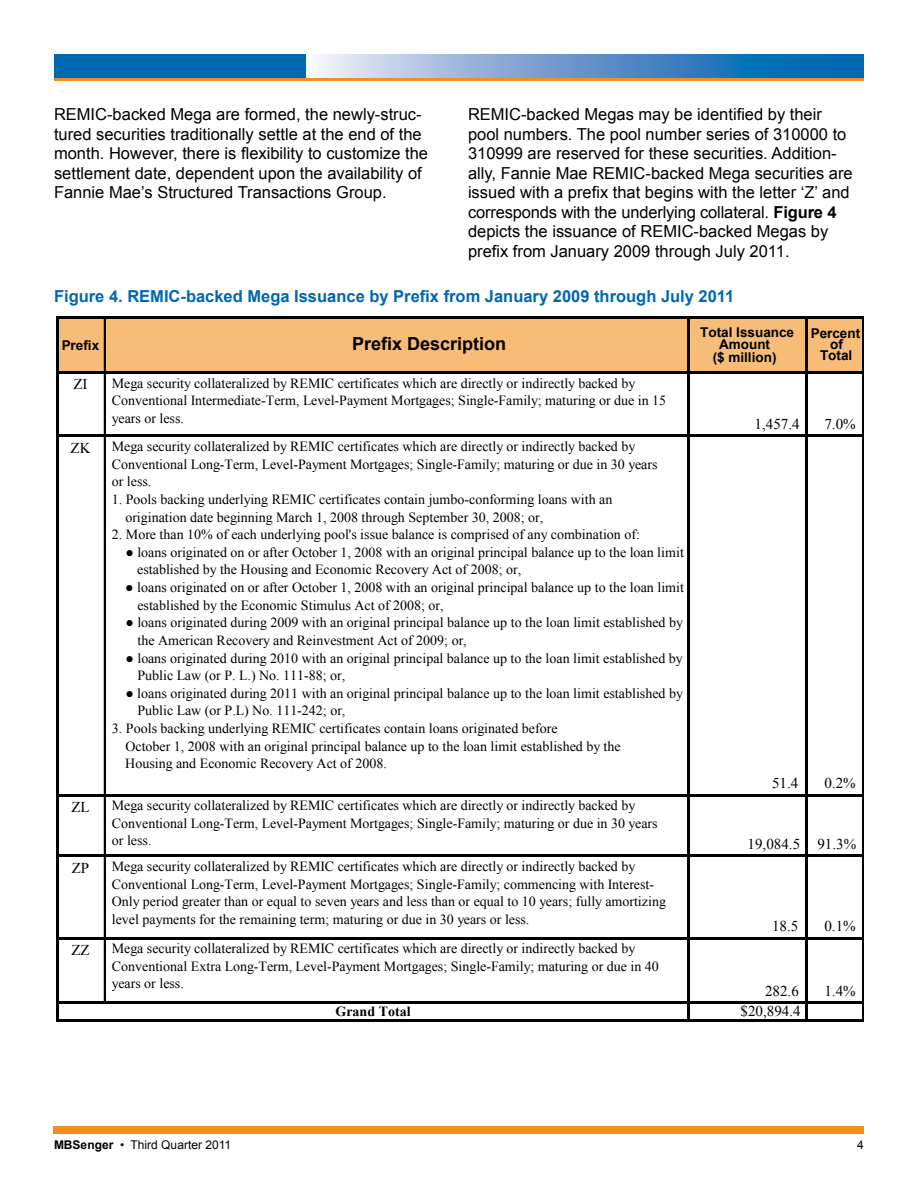
<style>
.page{position:relative;width:918px;height:1188px;background:#fff}
.page>*{position:absolute;margin:0;border:0;box-sizing:border-box;transform-origin:0 0}
.t1{font:700 18px "Arial";color:#000}
.t2{font:16.5px/19.5px "Arial";color:#000}
.t3{font:700 16.5px "Arial";color:#0067b1}
.t4{font:15px "Times New Roman";color:#000}
.t5{font:13.95px/17.5px "Times New Roman";color:#000}
.t6{font:700 13.95px "Times New Roman";color:#000}
.t7{font:700 13.5px/12.3px "Arial";color:#000;text-align:center}
.t8{font:12px "Arial";color:#000}
.s1{font-weight:700}
</style>
<div class="page">
<div style="left:53px;top:1126px;width:811px;height:8px;background:#f3901d"></div>
<svg style="left:306px;top:54px;width:558px;height:25px;background:#6d9bc7"></svg>
<div style="left:54px;top:54px;width:252px;height:27px;background:#0067b1"></div>
<hr style="left:54px;top:79px;width:810px;height:2px;background:#f3901d">
<div style="left:58px;top:318px;width:806px;height:54px;background:#f7bc77"></div>
<hr style="left:56px;top:316px;width:2px;height:706px;background:#000">
<svg style="left:104px;top:319px;width:19px;height:682px"></svg>
<hr style="left:687px;top:319px;width:2px;height:703px;background:#000">
<hr style="left:806px;top:319px;width:2px;height:703px;background:#000">
<hr style="left:863px;top:319px;width:1px;height:703px;background:#000">
<hr style="left:58px;top:316px;width:806px;height:3px;background:#000">
<hr style="left:58px;top:371px;width:806px;height:3px;background:#000">
<hr style="left:58px;top:435px;width:806px;height:2px;background:#000">
<hr style="left:58px;top:794px;width:806px;height:2px;background:#000">
<hr style="left:58px;top:855px;width:806px;height:2px;background:#000">
<hr style="left:58px;top:937px;width:806px;height:2px;background:#000">
<hr style="left:58px;top:1001px;width:806px;height:2px;background:#000">
<hr style="left:58px;top:1020px;width:806px;height:2px;background:#000">
<p class="t2" style="left:54px;top:105px;width:376px">REMIC-backed Mega are formed, the newly-struc&shy;tured securities traditionally settle at the end of the month. However, there is flexibility to customize the settlement date, dependent upon the availability of Fannie Mae’s Structured Transactions Group.</p>
<p class="t2" style="left:468px;top:105px;width:386px">REMIC-backed Megas may be identified by their pool numbers. The pool number series of 310000 to 310999 are reserved for these securities. Addition&shy;ally, Fannie Mae REMIC-backed Mega securities are issued with a prefix that begins with the letter ‘Z’ and corresponds with the underlying collateral. <span class="s1">Figure 4 </span>depicts the issuance of REMIC-backed Megas by prefix from January 2009 through July 2011.</p>
<p class="t3" style="left:54px;top:285px;width:682px">Figure 4. REMIC-backed Mega Issuance by Prefix from January 2009 through July 2011</p>
<p class="t7" style="left:700px;top:326px;width:96px">Total Issuance<br>Amount</p>
<p class="t7" style="left:811px;top:328px;width:51px;line-height:11.6px">Percent of</p>
<p class="t7" style="left:713px;top:352px;width:65px">($ million)</p>
<p class="t7" style="left:820px;top:350px;width:34px">Total</p>
<p class="t4" style="left:74px;top:374px;width:16px">ZI</p>
<p class="t5" style="left:112px;top:374px;width:556px">Mega security collateralized by REMIC certificates which are directly or indirectly backed by<br>Conventional Intermediate-Term, Level-Payment Mortgages; Single-Family; maturing or due in 15 years or less.</p>
<p class="t7" style="left:62px;top:339px;width:39px">Prefix</p>
<p class="t1" style="left:352px;top:331px;width:156px">Prefix Description</p>
<p class="t4" style="left:755px;top:414px;width:47px">1,457.4</p>
<p class="t4" style="left:824px;top:414px;width:33px">7.0%</p>
<p class="t4" style="left:71px;top:438px;width:21px">ZK</p>
<p class="t5" style="left:112px;top:438px;width:547px">Mega security collateralized by REMIC certificates which are directly or indirectly backed by<br>Conventional Long-Term, Level-Payment Mortgages; Single-Family; maturing or due in 30 years or less.</p>
<p class="t5" style="left:125px;top:490px;width:489px;text-indent:-14px">1. Pools backing underlying REMIC certificates contain jumbo-conforming loans with an origination date beginning March 1, 2008 through September 30, 2008; or,</p>
<p class="t5" style="left:112px;top:526px;width:530px">2. More than 10% of each underlying pool's issue balance is comprised of any combination of:</p>
<p class="t5" style="left:137px;top:543px;width:548px;text-indent:-12px">● loans originated on or after October 1, 2008 with an original principal balance up to the loan limit established by the Housing and Economic Recovery Act of 2008; or,</p>
<p class="t5" style="left:137px;top:578px;width:548px;text-indent:-12px">● loans originated on or after October 1, 2008 with an original principal balance up to the loan limit established by the Economic Stimulus Act of 2008; or,</p>
<p class="t5" style="left:138px;top:614px;width:547px;text-indent:-12px">● loans originated during 2009 with an original principal balance up to the loan limit established by the American Recovery and Reinvestment Act of 2009; or,</p>
<p class="t5" style="left:137px;top:649px;width:547px;text-indent:-12px">● loans originated during 2010 with an original principal balance up to the loan limit established by<br>Public Law (or P. L.) No. 111-88; or,</p>
<p class="t5" style="left:137px;top:684px;width:547px;text-indent:-12px">● loans originated during 2011 with an original principal balance up to the loan limit established by<br>Public Law (or P.L) No. 111-242; or,</p>
<p class="t5" style="left:125px;top:719px;width:497px;text-indent:-13px">3. Pools backing underlying REMIC certificates contain loans originated before<br>October 1, 2008 with an original principal balance up to the loan limit established by the<br>Housing and Economic Recovery Act of 2008.</p>
<p class="t4" style="left:71px;top:797px;width:20px">ZL</p>
<p class="t5" style="left:112px;top:797px;width:547px">Mega security collateralized by REMIC certificates which are directly or indirectly backed by<br>Conventional Long-Term, Level-Payment Mortgages; Single-Family; maturing or due in 30 years or less.</p>
<p class="t4" style="left:72px;top:858px;width:19px">ZP</p>
<p class="t5" style="left:112px;top:858px;width:556px">Mega security collateralized by REMIC certificates which are directly or indirectly backed by Conventional Long-Term, Level-Payment Mortgages; Single-Family; commencing with Interest-Only period greater than or equal to seven years and less than or equal to 10 years; fully amortizing level payments for the remaining term; maturing or due in 30 years or less.</p>
<p class="t4" style="left:71px;top:940px;width:20px">ZZ</p>
<p class="t5" style="left:112px;top:940px;width:549px">Mega security collateralized by REMIC certificates which are directly or indirectly backed by<br>Conventional Extra Long-Term, Level-Payment Mortgages; Single-Family; maturing or due in 40 years or less.</p>
<p class="t4" style="left:772px;top:773px;width:28px">51.4</p>
<p class="t4" style="left:824px;top:773px;width:33px">0.2%</p>
<p class="t4" style="left:748px;top:834px;width:110px">19,084.5 91.3%</p>
<p class="t4" style="left:772px;top:916px;width:28px">18.5</p>
<p class="t4" style="left:824px;top:916px;width:33px">0.1%</p>
<p class="t4" style="left:765px;top:980px;width:35px">282.6</p>
<p class="t4" style="left:824px;top:980px;width:33px">1.4%</p>
<p class="t6" style="left:336px;top:1002px;width:77px">Grand Total</p>
<p class="t4" style="left:741px;top:1001px;width:62px">$20,894.4</p>
<p class="t8" style="left:54px;top:1137px;width:179px"><span class="s1">MBSenger</span> • Third Quarter 2011</p>
<p class="t8" style="left:857px;top:1137px;width:8px">4</p>
</div>
